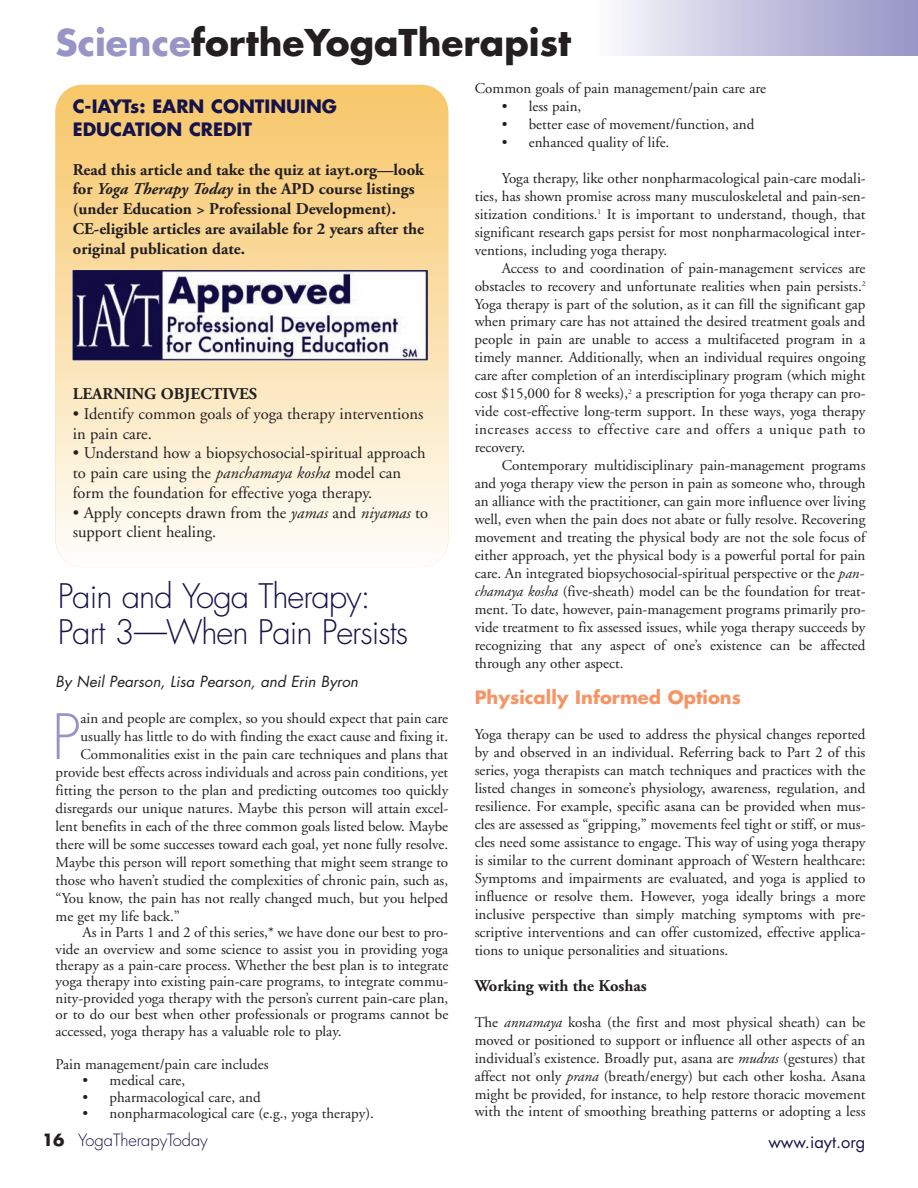
<style>
.page{position:relative;width:918px;height:1188px;background:#fff}
.page>*{position:absolute;margin:0;border:0;box-sizing:border-box;transform-origin:0 0}
.t1{font:300 60.75px "Futura";color:#9695c6}
.t2{font:700 35.85px "Futura";color:#231f20}
.t3{font:300 32.85px/35.8px "Futura";letter-spacing:-.03em;color:#16134b}
.t4{font:700 18px/23.4px "Futura";color:#16134b}
.t5{font:700 18px "Futura";color:#f59566}
.t6{font:16.5px/19.8px "Adobe Garamond";color:#231f20}
.t7{font:700 16.5px/19.8px "Adobe Garamond Pro";color:#231f20}
.t8{font:300 16.5px "Futura";letter-spacing:-.005em;color:#16134b}
.t9{font:16.5px "Futura";color:#16134b}
.t10{font:15px/18px "Adobe Garamond";color:#231f20;text-align:justify}
.t11{font:15px "Adobe Garamond";letter-spacing:.035em;color:#231f20}
.t12{font:italic 15px "Futura";color:#231f20}
.s1{color:#9695c6}
.s2{font-style:italic}
.s3{font-weight:700;color:#231f20}
</style>
<div class="page">
<div style="left:596px;top:0;width:322px;height:55px;background:linear-gradient(to right,#f9f9fd,#9593c5)"></div>
<svg style="left:56px;top:85px;width:392px;height:482px"></svg>
<img style="left:72px;top:271px;width:355px;height:90px">
<p class="t2" style="left:56px;top:18px;width:517px"><span class="s1">Science</span>fortheYogaTherapist</p>
<p class="t4" style="left:73px;top:94px;width:266px">C-IAYTs: EARN CONTINUING<br>EDUCATION CREDIT</p>
<p class="t7" style="left:73px;top:160px;width:353px">Read this article and take the quiz at iayt.org—look for <span class="s2">Yoga Therapy Today</span> in the APD course listings (under Education &gt; Professional Development).<br>CE-eligible articles are available for 2 years after the original publication date.</p>
<p class="t7" style="left:73px;top:384px;width:186px">LEARNING OBJECTIVES</p>
<p class="t6" style="left:73px;top:404px;width:352px">• Identify common goals of yoga therapy interventions in pain care.</p>
<p class="t6" style="left:73px;top:444px;width:354px">• Understand how a biopsychosocial-spiritual approach to pain care using the <span class="s2">panchamaya kosha</span> model can form the foundation for effective yoga therapy.</p>
<p class="t6" style="left:73px;top:503px;width:357px">• Apply concepts drawn from the <span class="s2">yamas</span> and <span class="s2">niyamas</span> to support client healing.</p>
<p class="t3" style="left:58px;top:578px;width:352px">Pain and Yoga Therapy:<br>Part 3—When Pain Persists</p>
<p class="t12" style="left:56px;top:671px;width:304px">By Neil Pearson, Lisa Pearson, and Erin Byron</p>
<p class="t1" style="left:52px;top:698px;width:30px">P</p>
<p class="t10" style="left:80px;top:710px;width:369px">ain and people are complex, so you should expect that pain care</p>
<p class="t10" style="left:80px;top:728px;width:369px">usually has little to do with finding the exact cause and fixing it.</p>
<p class="t10" style="left:80px;top:746px;width:369px">Commonalities exist in the pain care techniques and plans that</p>
<p class="t10" style="left:56px;top:764px;width:394px">provide best effects across individuals and across pain conditions, yet</p>
<p class="t10" style="left:56px;top:782px;width:394px">fitting the person to the plan and predicting outcomes too quickly</p>
<p class="t10" style="left:56px;top:800px;width:394px">disregards our unique natures. Maybe this person will attain excel-</p>
<p class="t10" style="left:56px;top:817px;width:394px">lent benefits in each of the three common goals listed below. Maybe</p>
<p class="t10" style="left:56px;top:835px;width:394px">there will be some successes toward each goal, yet none fully resolve.</p>
<p class="t10" style="left:56px;top:853px;width:394px">Maybe this person will report something that might seem strange to</p>
<p class="t10" style="left:56px;top:871px;width:394px">those who haven’t studied the complexities of chronic pain, such as,</p>
<p class="t10" style="left:56px;top:889px;width:394px">“You know, the pain has not really changed much, but you helped</p>
<p class="t10" style="left:56px;top:907px;width:126px">me get my life back.”</p>
<p class="t10" style="left:56px;top:924px;width:394px;line-height:16.5px;text-indent:27px">As in Parts 1 and 2 of this series,* we have done our best to pro&shy;vide an overview and some science to assist you in providing yoga therapy as a pain-care process. Whether the best plan is to integrate yoga therapy into existing pain-care programs, to integrate commu&shy;nity-provided yoga therapy with the person’s current pain-care plan, or to do our best when other professionals or programs cannot be accessed, yoga therapy has a valuable role to play.</p>
<p class="t10" style="left:56px;top:1055px;width:215px">Pain management/pain care includes</p>
<p class="t10" style="left:83px;top:1072px;width:104px">• medical care,</p>
<p class="t10" style="left:83px;top:1088px;width:180px">• pharmacological care, and</p>
<p class="t10" style="left:83px;top:1105px;width:293px">• nonpharmacological care (e.g., yoga therapy).</p>
<p class="t8" style="left:42px;top:1130px;width:167px"><span class="s3">16</span> YogaTherapyToday</p>
<p class="t10" style="left:475px;top:80px;width:293px">Common goals of pain management/pain care are</p>
<p class="t10" style="left:502px;top:98px;width:81px">• less pain,</p>
<p class="t10" style="left:502px;top:116px;width:254px">• better ease of movement/function, and</p>
<p class="t10" style="left:502px;top:134px;width:169px">• enhanced quality of life.</p>
<p class="t10" style="left:502px;top:169px;width:365px">Yoga therapy, like other nonpharmacological pain-care modali-</p>
<p class="t10" style="left:475px;top:187px;width:392px">ties, has shown promise across many musculoskeletal and pain-sen-</p>
<p class="t10" style="left:475px;top:205px;width:392px">sitization conditions.<sup>1</sup> It is important to understand, though, that</p>
<p class="t10" style="left:475px;top:223px;width:392px">significant research gaps persist for most nonpharmacological inter-</p>
<p class="t10" style="left:475px;top:241px;width:194px">ventions, including yoga therapy.</p>
<p class="t10" style="left:502px;top:259px;width:365px">Access to and coordination of pain-management services are</p>
<p class="t10" style="left:475px;top:277px;width:392px">obstacles to recovery and unfortunate realities when pain persists.<sup>2</sup></p>
<p class="t10" style="left:475px;top:295px;width:392px">Yoga therapy is part of the solution, as it can fill the significant gap</p>
<p class="t10" style="left:475px;top:313px;width:392px">when primary care has not attained the desired treatment goals and</p>
<p class="t10" style="left:475px;top:331px;width:392px">people in pain are unable to access a multifaceted program in a</p>
<p class="t10" style="left:475px;top:349px;width:392px">timely manner. Additionally, when an individual requires ongoing</p>
<p class="t10" style="left:475px;top:367px;width:392px">care after completion of an interdisciplinary program (which might</p>
<p class="t10" style="left:475px;top:385px;width:392px">cost $15,000 for 8 weeks),<sup>2</sup> a prescription for yoga therapy can pro-</p>
<p class="t10" style="left:475px;top:403px;width:392px">vide cost-effective long-term support. In these ways, yoga therapy</p>
<p class="t11" style="left:475px;top:421px;width:392px">increases access to effective care and offers a unique path to</p>
<p class="t10" style="left:475px;top:439px;width:52px">recovery.</p>
<p class="t10" style="left:502px;top:457px;width:365px">Contemporary multidisciplinary pain-management programs</p>
<p class="t10" style="left:475px;top:475px;width:392px">and yoga therapy view the person in pain as someone who, through</p>
<p class="t10" style="left:475px;top:493px;width:392px">an alliance with the practitioner, can gain more influence over living</p>
<p class="t10" style="left:475px;top:511px;width:392px">well, even when the pain does not abate or fully resolve. Recovering</p>
<p class="t10" style="left:475px;top:529px;width:392px">movement and treating the physical body are not the sole focus of</p>
<p class="t10" style="left:475px;top:547px;width:392px">either approach, yet the physical body is a powerful portal for pain</p>
<p class="t10" style="left:475px;top:564px;width:391px">care. An integrated biopsychosocial-spiritual perspective or the <span class="s2">pan-</span></p>
<p class="t10" style="left:475px;top:582px;width:392px"><span class="s2">chamaya kosha</span> (five-sheath) model can be the foundation for treat-</p>
<p class="t10" style="left:475px;top:600px;width:392px">ment. To date, however, pain-management programs primarily pro-</p>
<p class="t10" style="left:475px;top:618px;width:392px">vide treatment to fix assessed issues, while yoga therapy succeeds by</p>
<p class="t10" style="left:475px;top:636px;width:392px">recognizing that any aspect of one’s existence can be affected</p>
<p class="t10" style="left:475px;top:654px;width:150px">through any other aspect.</p>
<p class="t5" style="left:475px;top:684px;width:268px">Physically Informed Options</p>
<p class="t10" style="left:475px;top:726px;width:392px">Yoga therapy can be used to address the physical changes reported by and observed in an individual. Referring back to Part 2 of this series, yoga therapists can match techniques and practices with the listed changes in someone’s physiology, awareness, regulation, and resilience. For example, specific asana can be provided when mus&shy;cles are assessed as “gripping,” movements feel tight or stiff, or mus&shy;cles need some assistance to engage. This way of using yoga therapy is similar to the current dominant approach of Western healthcare:<br>Symptoms and impairments are evaluated, and yoga is applied to influence or resolve them. However, yoga ideally brings a more inclusive perspective than simply matching symptoms with pre&shy;scriptive interventions and can offer customized, effective applica&shy;tions to unique personalities and situations.</p>
<p class="t7" style="left:475px;top:976px;width:174px">Working with the Koshas</p>
<p class="t10" style="left:475px;top:1013px;width:392px">The <span class="s2">annamaya</span> kosha (the first and most physical sheath) can be moved or positioned to support or influence all other aspects of an individual’s existence. Broadly put, asana are <span class="s2">mudras</span> (gestures) that affect not only <span class="s2">prana</span> (breath/energy) but each other kosha. Asana might be provided, for instance, to help restore thoracic movement with the intent of smoothing breathing patterns or adopting a less</p>
<p class="t9" style="left:768px;top:1130px;width:99px">www.iayt.org</p>
</div>
